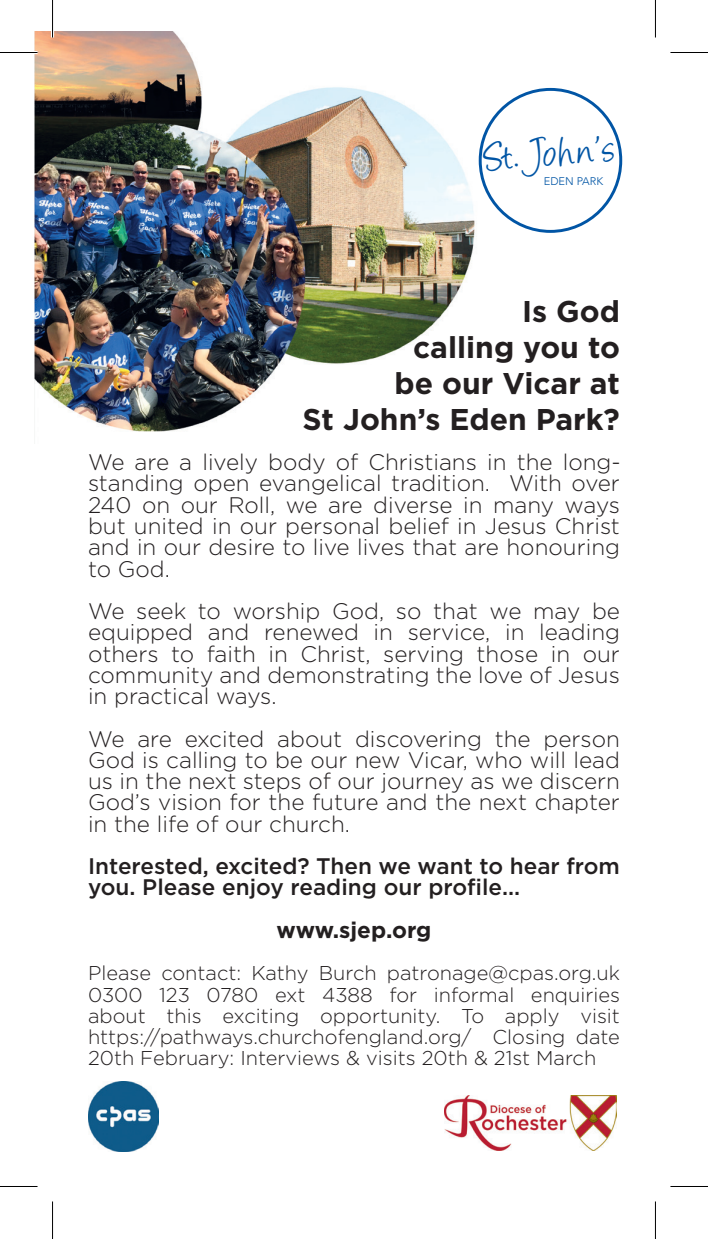
<style>
.page{position:relative;width:708px;height:1239px;background:#fff}
.page>*{position:absolute;margin:0;border:0;box-sizing:border-box;transform-origin:0 0}
.t1{font:46.25px "Angelina";color:#0155a5}
.t2{font:700 30px/36px "Gotham";color:#231f20;text-align:right}
.t3{font:300 22.5px/21.2px "Gotham";color:#231f20;text-align:justify}
.t4{font:500 22.5px/21.2px "Gotham";color:#231f20}
.t5{font:700 22.5px "Gotham";color:#231f20}
.t6{font:300 20px/21.2px "Gotham";color:#231f20;text-align:justify}
.t7{font:300 11px "Avenir";color:#0155a5}
</style>
<div class="page">
<img style="left:35px;top:31px;width:461px;height:401px">
<img style="left:89px;top:1082px;width:69px;height:69px">
<img style="left:445px;top:1095px;width:171px;height:56px">
<div style="left:480px;top:89px;width:140px;height:142px;background:#fff;border-radius:50%"></div>
<div style="left:478px;top:88px;width:144px;height:145px;border:3px solid #0155a5;border-radius:50%"></div>
<hr style="left:0;top:51px;width:38px;height:3px;background:#fff">
<hr style="left:51px;top:0;width:3px;height:37px;background:#fff">
<hr style="left:0;top:52px;width:38px;height:1px;background:#000">
<hr style="left:670px;top:52px;width:37px;height:1px;background:#000">
<hr style="left:0;top:1186px;width:38px;height:1px;background:#000">
<hr style="left:670px;top:1186px;width:37px;height:1px;background:#000">
<hr style="left:52px;top:0;width:1px;height:37px;background:#000">
<hr style="left:52px;top:1201px;width:1px;height:38px;background:#000">
<hr style="left:654px;top:0;width:1px;height:37px;background:#000">
<hr style="left:654px;top:1201px;width:1px;height:38px;background:#000">
<p class="t1" style="left:483px;top:138px;width:132px;rotate:-4deg">St. John’s</p>
<p class="t7" style="left:543px;top:175px;width:61px">EDEN PARK</p>
<p class="t2" style="left:302px;top:293px;width:319px">Is God<br>calling you to<br>be our Vicar at<br>St John’s Eden Park?</p>
<p class="t3" style="left:88px;top:451px;width:534px">We are a lively body of Christians in the long&shy;standing open evangelical tradition. With over 240 on our Roll, we are diverse in many ways but united in our personal belief in Jesus Christ and in our desire to live lives that are honouring to God.</p>
<p class="t3" style="left:88px;top:600px;width:533px">We seek to worship God, so that we may be equipped and renewed in service, in leading others to faith in Christ, serving those in our community and demonstrating the love of Jesus in practical ways.</p>
<p class="t3" style="left:88px;top:728px;width:533px">We are excited about discovering the person God is calling to be our new Vicar, who will lead us in the next steps of our journey as we discern God’s vision for the future and the next chapter in the life of our church.</p>
<p class="t4" style="left:88px;top:855px;width:533px">Interested, excited? Then we want to hear from you. Please enjoy reading our profile...</p>
<p class="t5" style="left:276px;top:916px;width:156px">www.sjep.org</p>
<p class="t6" style="left:88px;top:962px;width:533px">Please contact: Kathy Burch patronage@cpas.org.uk 0300 123 0780 ext 4388 for informal enquiries about this exciting opportunity. To apply visit https://pathways.churchofengland.org/ Closing date 20th February: Interviews &amp; visits 20th &amp; 21st March</p>
</div>
